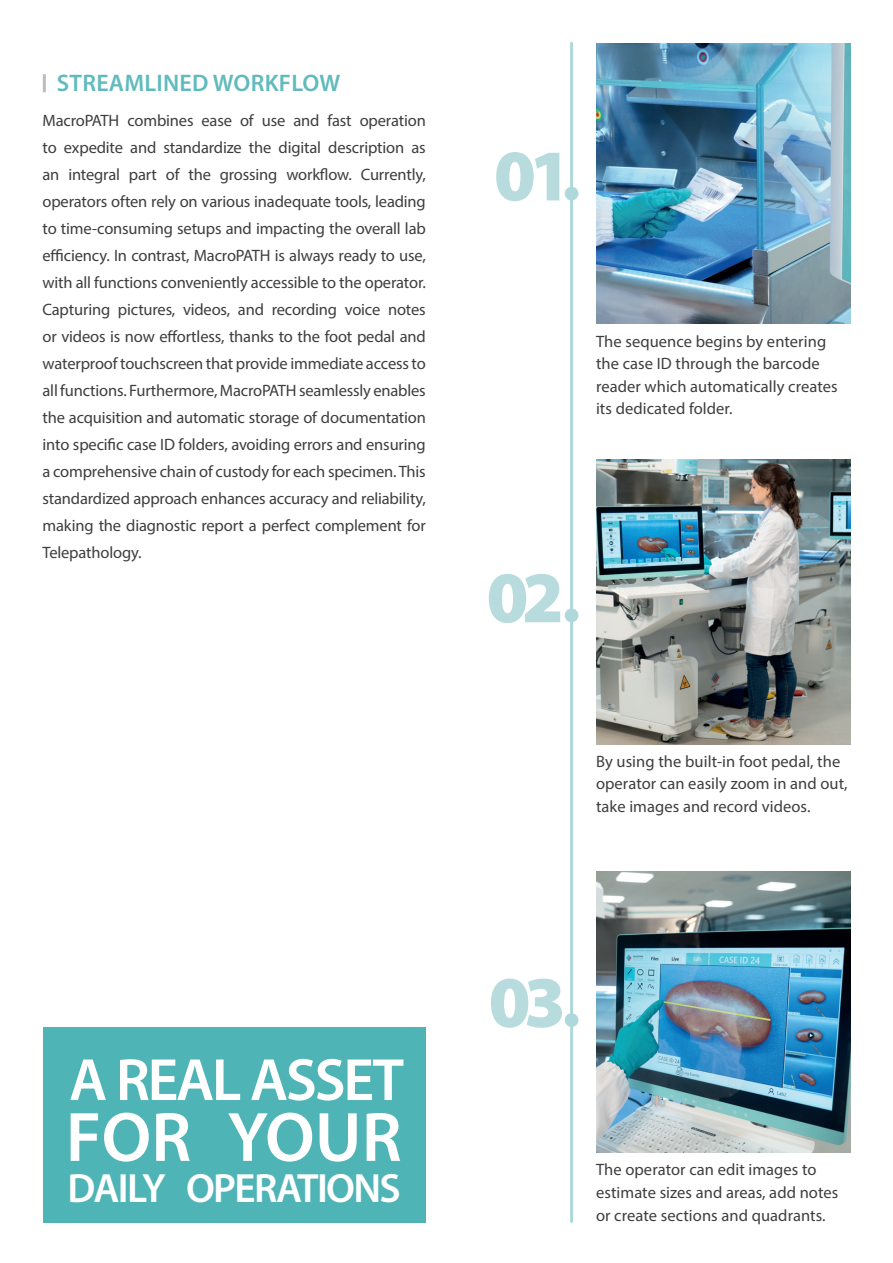
<style>
.page{position:relative;width:893px;height:1263px;background:#fff}
.page>*{position:absolute;margin:0;border:0;box-sizing:border-box;transform-origin:0 0}
.t1{font:900 73.2px "Myriad Pro";color:#b8dcde}
.t2{font:600 70.5px "Myriad Pro";color:#fff}
.t3{font:600 60px "Myriad Pro";letter-spacing:-.04em;color:#fff}
.t4{font:600 40.95px "Myriad Pro";letter-spacing:-.04em;color:#fff}
.t5{font:600 24px "Myriad Pro";letter-spacing:.01em;color:#62babd}
.t6{font:16.5px/27px "Myriad Pro";letter-spacing:.005em;color:#3e3e3f}
</style>
<div class="page">
<div style="left:44px;top:1027px;width:382px;height:196px;background:#4fb4b6"></div>
<hr style="left:43px;top:74px;width:3px;height:18px;background:#bcbdc0">
<img style="left:596px;top:872px;width:254px;height:280px">
<img style="left:596px;top:460px;width:254px;height:285px">
<img style="left:596px;top:43px;width:254px;height:281px">
<hr style="left:570px;top:43px;width:3px;height:1178px;background:#afd8da">
<div style="left:565px;top:187px;width:13px;height:13px;background:#afd8da;border-radius:50%"></div>
<div style="left:565px;top:608px;width:13px;height:14px;background:#afd8da;border-radius:50%"></div>
<div style="left:565px;top:1013px;width:13px;height:14px;background:#afd8da;border-radius:50%"></div>
<h3 class="t5" style="left:57px;top:68px;width:285px">STREAMLINED WORKFLOW</h3>
<p class="t6" style="left:43px;top:107px;width:385px;text-align:justify">MacroPATH combines ease of use and fast operation to expedite and standardize the digital description as an integral part of the grossing workflow. Currently, operators often rely on various inadequate tools, leading to time-consuming setups and impacting the overall lab efficiency. In contrast, MacroPATH is always ready to use, with all functions conveniently accessible to the operator.<br>Capturing pictures, videos, and recording voice notes or videos is now effortless, thanks to the foot pedal and waterproof touchscreen that provide immediate access to all functions. Furthermore, MacroPATH seamlessly enables the acquisition and automatic storage of documentation into specific case ID folders, avoiding errors and ensuring a comprehensive chain of custody for each specimen. This standardized approach enhances accuracy and reliability, making the diagnostic report a perfect complement for Telepathology.</p>
<h1 class="t1" style="left:494px;top:127px;width:79px">01</h1>
<p class="t6" style="left:596px;top:330px;width:243px;line-height:22.5px">The sequence begins by entering the case ID through the barcode reader which automatically creates its dedicated folder.</p>
<h1 class="t1" style="left:486px;top:549px;width:79px">02</h1>
<p class="t6" style="left:596px;top:750px;width:253px;line-height:22.5px">By using the built-in foot pedal, the operator can easily zoom in and out, take images and record videos.</p>
<h3 class="t3" style="left:69px;top:1042px;width:336px">A REAL ASSET</h3>
<h2 class="t2" style="left:66px;top:1092px;width:338px">FOR YOUR</h2>
<h3 class="t4" style="left:68px;top:1162px;width:335px">DAILY OPERATIONS</h3>
<h1 class="t1" style="left:489px;top:953px;width:79px">03</h1>
<p class="t6" style="left:596px;top:1158px;width:244px;line-height:22.5px">The operator can edit images to estimate sizes and areas, add notes or create sections and quadrants.</p>
</div>
